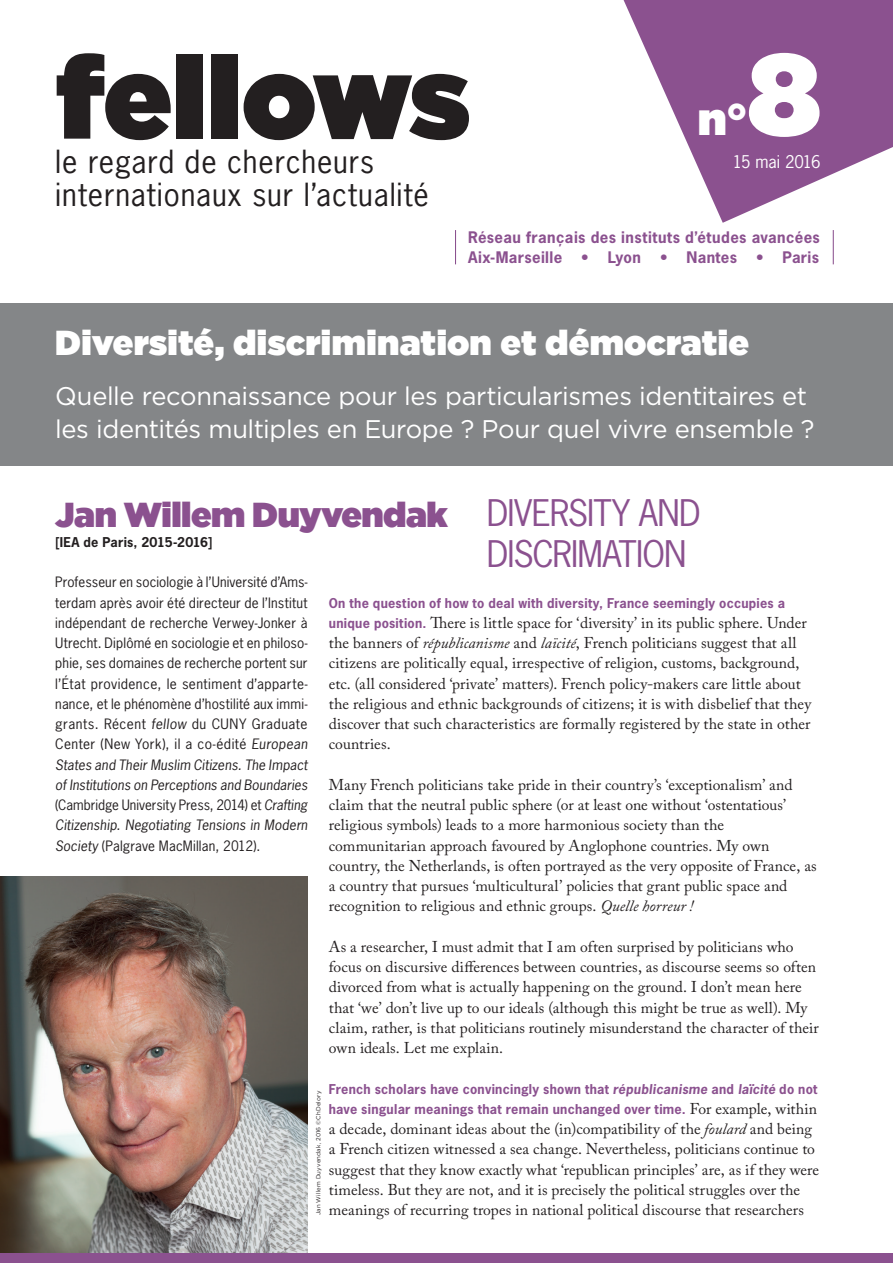
<style>
.page{position:relative;width:893px;height:1263px;background:#fff}
.page>*{position:absolute;margin:0;border:0;box-sizing:border-box;transform-origin:0 0}
.t1{font:115.8px "Gotham Ultra";letter-spacing:-.005em;color:#231f20}
.t2{font:115.8px "Gotham Ultra";color:#fff}
.t3{font:45px "Gotham Ultra";color:#fff}
.t4{font:34.5px "Gotham Ultra";letter-spacing:.005em;color:#fff}
.t5{font:34.5px/41.4px "News Gothic Std";letter-spacing:-.025em;color:#8b518f}
.t6{font:34.5px "Gotham Ultra";letter-spacing:-.015em;color:#8b518f}
.t7{font:30px/33px "News Gothic Std";letter-spacing:.03em;color:#231f20}
.t8{font:25.5px/33px "Gotham";letter-spacing:-.015em;color:#fff}
.t9{font:16.5px "News Gothic Std";letter-spacing:-.03em;color:#fff}
.t10{font:15.6px/20.2px "Adobe Caslon Pro";letter-spacing:.005em;color:#231f20}
.t11{font:700 15px/20.2px "News Gothic Std";letter-spacing:.025em;color:#8b518f}
.t12{font:13.5px/20.2px "News Gothic Std";color:#231f20;text-align:justify}
.t13{font:700 12.75px/20.2px "News Gothic Std";letter-spacing:.02em;color:#8b518f}
.t14{font:700 12.75px "News Gothic Std";letter-spacing:.01em;color:#231f20}
.t15{font:6px "Gotham Rounded";letter-spacing:.03em;color:#231f20}
.s1{font-style:italic}
.s2{font-family:"News Gothic Std";font-weight:700;font-size:12.75px;color:#8b518f}
.s3{font-family:"Adobe Caslon Pro";font-weight:400;font-size:15.6px;color:#231f20}
</style>
<div class="page">
<img style="left:0;top:876px;width:308px;height:378px">
<svg style="left:624px;top:0;width:269px;height:223px;fill:#8b518f"></svg>
<div style="left:0;top:304px;width:893px;height:162px;background:#848688"></div>
<div style="left:0;top:1254px;width:893px;height:9px;background:#8b518f"></div>
<hr style="left:455px;top:230px;width:1px;height:34px;background:#8b518f">
<hr style="left:833px;top:230px;width:1px;height:34px;background:#8b518f">
<h1 class="t1" style="left:55px;top:31px;width:417px">fellows</h1>
<h3 class="t7" style="left:55px;top:145px;width:375px">le regard de chercheurs internationaux sur l’actualité</h3>
<h1 class="t2" style="left:748px;top:28px;width:74px">8</h1>
<h2 class="t3" style="left:698px;top:93px;width:51px">n°</h2>
<p class="t9" style="left:733px;top:152px;width:89px">15 mai 2016</p>
<p class="t11" style="left:468px;top:227px;width:353px">Réseau français des instituts d’études avancées<br>Aix-Marseille</p>
<p class="t11" style="left:582px;top:247px;width:61px">• Lyon</p>
<p class="t11" style="left:660px;top:247px;width:78px">• Nantes</p>
<p class="t11" style="left:756px;top:247px;width:64px">• Paris</p>
<h3 class="t4" style="left:55px;top:323px;width:695px">Diversité, discrimination et démocratie</h3>
<h3 class="t8" style="left:55px;top:379px;width:761px">Quelle reconnaissance pour les particularismes identitaires et les identités multiples en Europe ? Pour quel vivre ensemble ?</h3>
<h3 class="t6" style="left:55px;top:494px;width:394px">Jan Willem Duyvendak</h3>
<p class="t14" style="left:55px;top:533px;width:159px">[IEA de Paris, 2015-2016]</p>
<h3 class="t5" style="left:487px;top:492px;width:215px">DIVERSITY AND<br>DISCRIMATION</h3>
<p class="t12" style="left:55px;top:572px;width:254px">Professeur en sociologie à l’Université d’Ams&shy;terdam après avoir été directeur de l’Institut indépendant de recherche Verwey-Jonker à Utrecht. Diplômé en sociologie et en philoso&shy;phie, ses domaines de recherche portent sur l’État providence, le sentiment d’apparte&shy;nance, et le phénomène d’hostilité aux immi&shy;grants. Récent <span class="s1">fellow</span> du CUNY Graduate Center (New York), il a co-édité <span class="s1">European States and Their Muslim Citizens. The Impact of Institutions on Perceptions and Boundaries </span>(Cambridge University Press, 2014) et <span class="s1">Crafting Citizenship. Negotiating Tensions in Modern Society</span> (Palgrave MacMillan, 2012).</p>
<p class="t13" style="left:329px;top:592px;width:458px">On the question of how to deal with diversity, France seemingly occupies a</p>
<p class="t10" style="left:329px;top:612px;width:484px"><span class="s2">unique position.</span> There is little space for ‘diversity’ in its public sphere. Under the banners of <span class="s1">républicanisme</span> and <span class="s1">laïcité</span>, French politicians suggest that all citizens are politically equal, irrespective of religion, customs, background, etc. (all considered ‘private’ matters). French policy-makers care little about the religious and ethnic backgrounds of citizens; it is with disbelief that they discover that such characteristics are formally registered by the state in other countries.</p>
<p class="t10" style="left:329px;top:774px;width:489px">Many French politicians take pride in their country’s ‘exceptionalism’ and claim that the neutral public sphere (or at least one without ‘ostentatious’ religious symbols) leads to a more harmonious society than the communitarian approach favoured by Anglophone countries. My own country, the Netherlands, is often portrayed as the very opposite of France, as a country that pursues ‘multicultural’ policies that grant public space and recognition to religious and ethnic groups. <span class="s1">Quelle horreur !</span></p>
<p class="t10" style="left:329px;top:936px;width:491px">As a researcher, I must admit that I am often surprised by politicians who focus on discursive differences between countries, as discourse seems so often divorced from what is actually happening on the ground. I don’t mean here that ‘we’ don’t live up to our ideals (although this might be true as well). My claim, rather, is that politicians routinely misunderstand the character of their own ideals. Let me explain.</p>
<p class="t13" style="left:329px;top:1078px;width:490px">French scholars have convincingly shown that <span class="s1">républicanisme</span> and <span class="s1">laïcité</span> do not have singular meanings that remain unchanged over time. <span class="s3">For example, within</span></p>
<p class="t10" style="left:329px;top:1118px;width:492px">a decade, dominant ideas about the (in)compatibility of the <span class="s1">foulard</span> and being a French citizen witnessed a sea change. Nevertheless, politicians continue to suggest that they know exactly what ‘republican principles’ are, as if they were timeless. But they are not, and it is precisely the political struggles over the meanings of recurring tropes in national political discourse that researchers</p>
<p class="t15" style="left:314px;top:1215px;width:126px;rotate:-90deg">Jan Willem Duyvendak, 2016 ©ChDelory</p>
</div>
